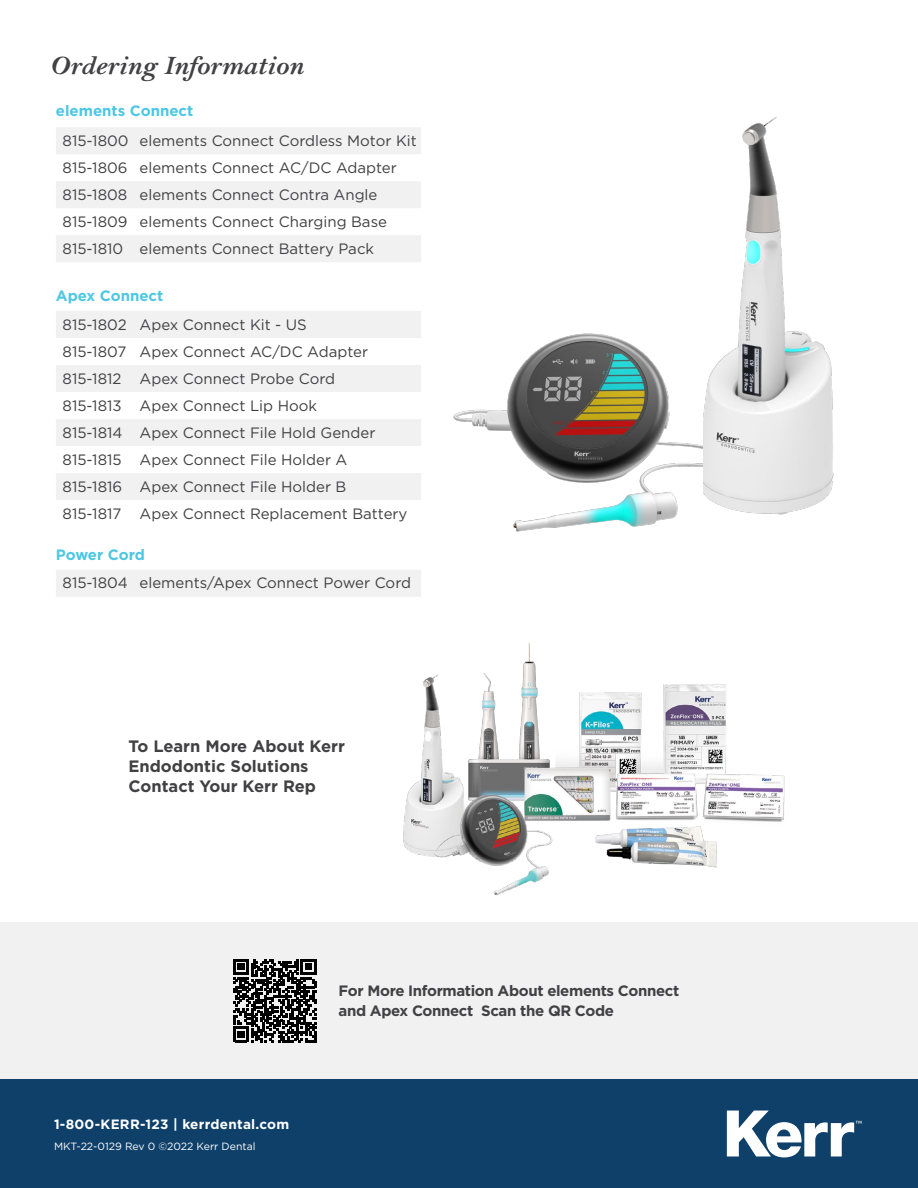
<style>
.page{position:relative;width:918px;height:1188px;background:#fff}
.page>*{position:absolute;margin:0;border:0;box-sizing:border-box;transform-origin:0 0}
.t1{font:italic 700 27px "Bell MT Std";color:#414042}
.t2{font:700 16.5px/19.8px "Gotham";color:#414042}
.t3{font:15px/27px "Gotham";color:#414042}
.t4{font:700 15px/19.5px "Gotham";letter-spacing:-.025em;color:#414042}
.t5{font:700 15px "Gotham";color:#4dc7e4}
.t6{font:700 13.5px "Gotham";letter-spacing:.02em;color:#fff}
.t7{font:10.5px "Gotham";color:#fff}
</style>
<div class="page">
<div style="left:0;top:922px;width:918px;height:157px;background:#f1f1f2"></div>
<svg style="left:56px;top:127px;width:365px;height:135px;fill:#f1f1f2"></svg>
<div style="left:56px;top:570px;width:365px;height:27px;background:#f1f1f2"></div>
<div style="left:0;top:1079px;width:918px;height:109px;background:#0e406a"></div>
<svg style="left:727px;top:1111px;width:135px;height:46px"></svg>
<svg style="left:56px;top:311px;width:365px;height:189px;fill:#f1f1f2"></svg>
<svg style="left:233px;top:959px;width:83px;height:83px"></svg>
<img style="left:453px;top:333px;width:250px;height:199px">
<img style="left:703px;top:116px;width:131px;height:399px">
<img style="left:403px;top:642px;width:382px;height:253px">
<h1 class="t1" style="left:50px;top:50px;width:255px">Ordering Information</h1>
<p class="t5" style="left:56px;top:101px;width:139px">elements Connect</p>
<p class="t3" style="left:63px;top:127px;width:356px">815-1800 elements Connect Cordless Motor Kit 815-1806 elements Connect AC/DC Adapter 815-1808 elements Connect Contra Angle 815-1809 elements Connect Charging Base 815-1810 elements Connect Battery Pack</p>
<p class="t5" style="left:56px;top:286px;width:109px">Apex Connect</p>
<p class="t3" style="left:63px;top:311px;width:346px">815-1802 Apex Connect Kit - US<br>815-1807 Apex Connect AC/DC Adapter 815-1812 Apex Connect Probe Cord<br>815-1813 Apex Connect Lip Hook<br>815-1814 Apex Connect File Hold Gender 815-1815 Apex Connect File Holder A 815-1816 Apex Connect File Holder B 815-1817 Apex Connect Replacement Battery</p>
<p class="t5" style="left:56px;top:545px;width:91px">Power Cord</p>
<p class="t3" style="left:63px;top:569px;width:350px">815-1804 elements/Apex Connect Power Cord</p>
<p class="t2" style="left:128px;top:736px;width:218px">To Learn More About Kerr<br>Endodontic Solutions<br>Contact Your Kerr Rep</p>
<p class="t6" style="left:54px;top:1115px;width:237px">1-800-KERR-123 | kerrdental.com</p>
<p class="t7" style="left:54px;top:1139px;width:203px">MKT-22-0129 Rev 0 ©2022 Kerr Dental</p>
<p class="t4" style="left:339px;top:981px;width:342px">For More Information About elements Connect and Apex Connect Scan the QR Code</p>
</div>
